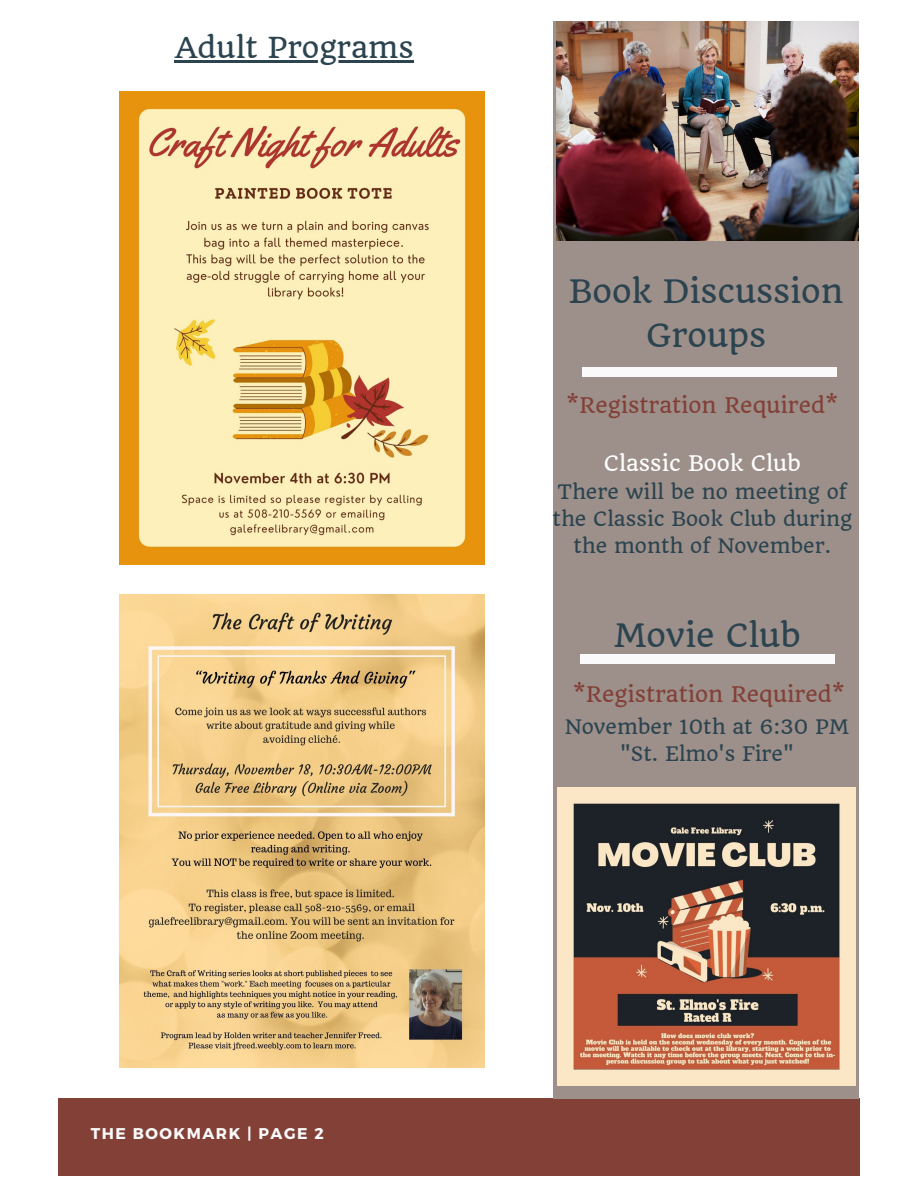
<style>
.page{position:relative;width:918px;height:1188px;background:#fff}
.page>*{position:absolute;margin:0;border:0;box-sizing:border-box;transform-origin:0 0}
.t1{font:31.5px/43.8px "Quando";color:#2c4450;text-align:center}
.t2{font:28.2px "Quando";color:#2c4450}
.t3{font:21px "Quando";color:#824037}
.t4{font:21px "Quando";color:#fff}
.t5{font:19.5px/27px "Quando";color:#2c4450;text-align:center}
.t6{font:700 15.6px "Montserrat";letter-spacing:.1em;color:#fafafa}
</style>
<div class="page">
<div style="left:58px;top:1099px;width:801px;height:76px;background:#824037"></div>
<div style="left:553px;top:21px;width:305px;height:1078px;background:#9d908a"></div>
<div style="left:582px;top:368px;width:254px;height:9px;background:#fafafa"></div>
<div style="left:580px;top:654px;width:255px;height:9px;background:#fafafa"></div>
<img style="left:557px;top:21px;width:301px;height:219px">
<img style="left:119px;top:92px;width:366px;height:472px">
<img style="left:557px;top:788px;width:298px;height:298px">
<img style="left:119px;top:594px;width:366px;height:474px">
<hr style="left:175px;top:60px;width:239px;height:2px;background:#2c4450">
<p class="t2" style="left:175px;top:30px;width:241px">Adult Programs</p>
<p class="t1" style="left:569px;top:269px;width:276px">Book Discussion<br>Groups</p>
<p class="t3" style="left:566px;top:392px;width:274px">*Registration Required*</p>
<p class="t4" style="left:604px;top:450px;width:198px">Classic Book Club</p>
<p class="t5" style="left:553px;top:479px;width:301px">There will be no meeting of the Classic Book Club during the month of November.</p>
<p class="t1" style="left:614px;top:614px;width:188px">Movie Club</p>
<p class="t3" style="left:573px;top:681px;width:274px">*Registration Required*</p>
<p class="t5" style="left:565px;top:713px;width:286px">November 10th at 6:30 PM</p>
<p class="t5" style="left:620px;top:740px;width:175px">"St. Elmo's Fire"</p>
<p class="t6" style="left:91px;top:1124px;width:235px">THE BOOKMARK | PAGE 2</p>
</div>
